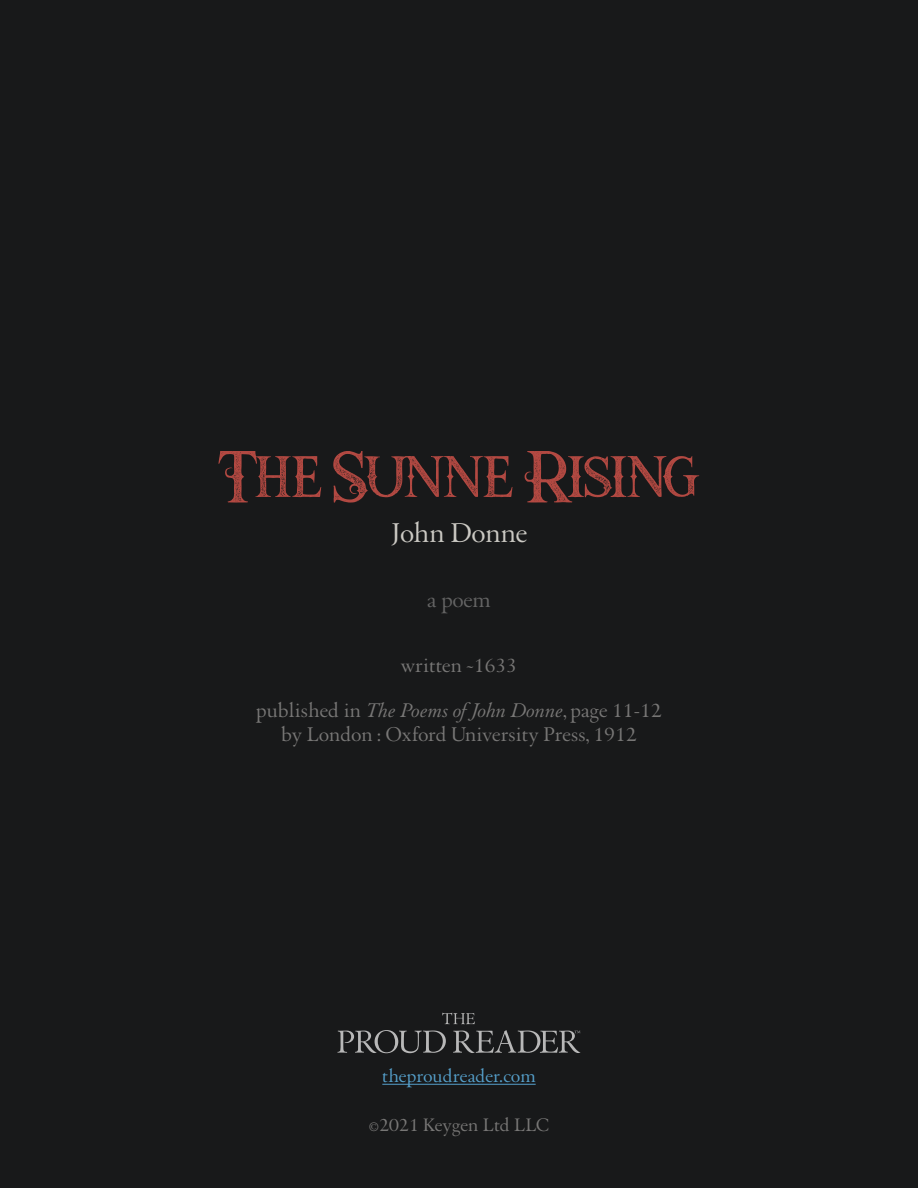
<style>
.page{position:relative;width:918px;height:1188px;background:#18191a}
.page>*{position:absolute;margin:0;border:0;box-sizing:border-box;transform-origin:0 0}
.t1{font:57px "Raven Headings Regular";letter-spacing:-.03em;color:#b34942}
.Subtitle{font:29.25px "Augereau";color:#cccac4}
.Work_Type{font:23.25px "Augereau";color:#646464}
.Title_translation{font:21.3px/24.3px "Augereau";letter-spacing:.01em;color:#787776;text-align:center}
.t2{font:19.5px "Augereau";letter-spacing:.01em;color:#559fca}
.t3{font:19.5px "Augereau";letter-spacing:.01em;color:#787776}
.s1{font-style:italic}
</style>
<div class="page">
<hr style="left:382px;top:1084px;width:154px;height:1px;background:#559fca">
<svg style="left:338px;top:1013px;width:242px;height:40px"></svg>
<p class="t1" style="left:219px;top:445px;width:482px">The Sunne Rising</p>
<p class="Subtitle" style="left:391px;top:515px;width:138px">John Donne</p>
<p class="Work_Type" style="left:427px;top:586px;width:65px">a poem</p>
<p class="Title_translation" style="left:401px;top:653px;width:118px">written ~1633</p>
<p class="Title_translation" style="left:256px;top:698px;width:407px">published in <span class="s1">The Poems of John Donne</span>, page 11-12 by London : Oxford University Press, 1912</p>
<p class="t2" style="left:382px;top:1064px;width:155px">theproudreader.com</p>
<p class="t3" style="left:369px;top:1113px;width:182px">©2021 Keygen Ltd LLC</p>
</div>
